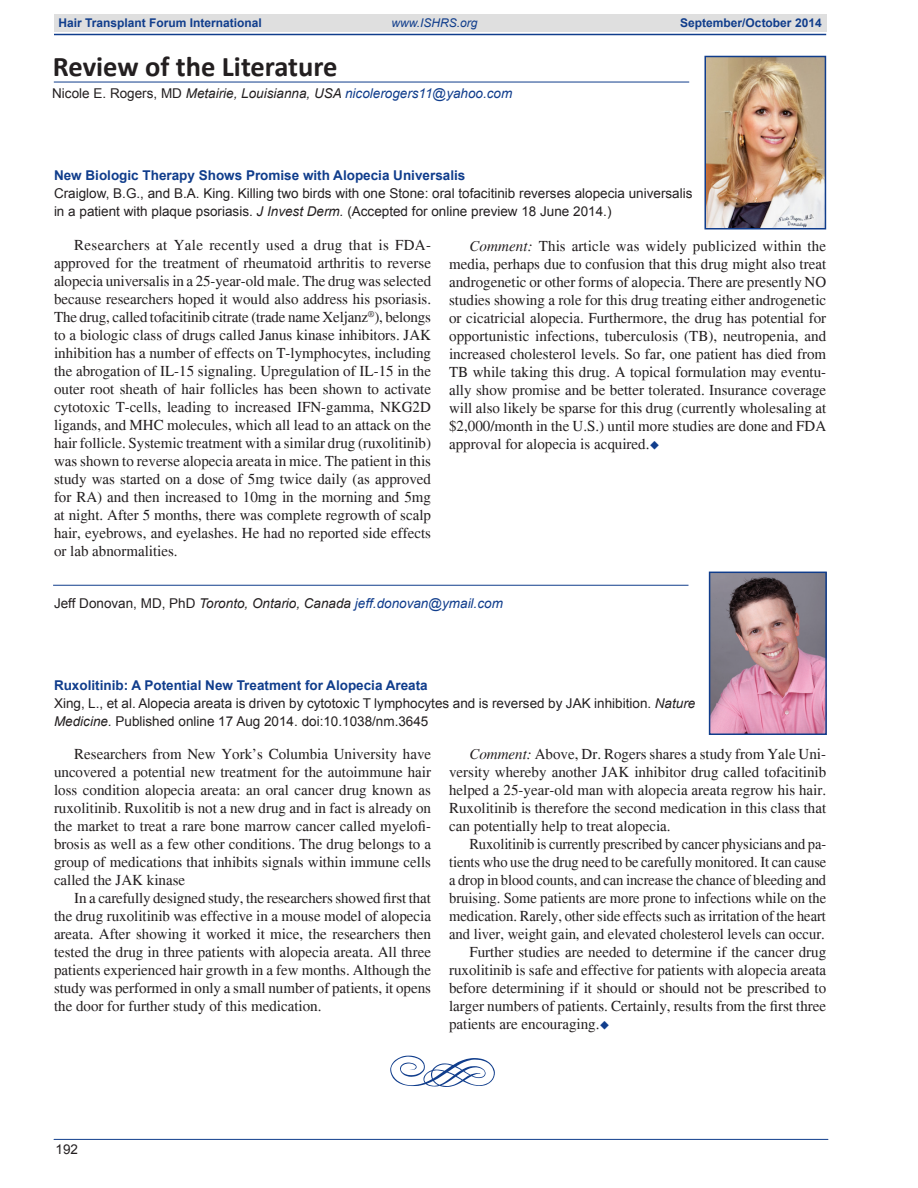
<style>
.page{position:relative;width:918px;height:1188px;background:#fff}
.page>*{position:absolute;margin:0;border:0;box-sizing:border-box;transform-origin:0 0}
.Body_text{font:72px "Nymphette";color:#103d8c}
.t1{font:700 28.5px "Calibri";color:#231f20}
.Body_text-2{font:15px/18px "Times";color:#231f20;text-align:justify}
.Subhead_2{font:13.5px/18px "Arial";color:#231f20}
.Subhead_2-2{font:700 13.5px "Arial";color:#103d8c}
.By-line{font:italic 13.5px "Arial";color:#103d8c}
.By-line-2{font:italic 13.5px "Arial";color:#231f20}
.t2{font:700 12px "Arial";color:#103d8c}
.t3{font:italic 12px "Arial";color:#103d8c}
.s1{font-style:normal;color:#231f20}
.s2{color:#231f20}
.s3{font-style:italic}
.s4{color:#103d8c}
.s5{font-style:normal}
</style>
<div class="page">
<div style="left:54px;top:14px;width:773px;height:18px;background:#dfdfdf"></div>
<hr style="left:54px;top:34px;width:772px;height:1px;background:#103d8c">
<hr style="left:54px;top:1139px;width:774px;height:1px;background:#103d8c">
<hr style="left:54px;top:82px;width:635px;height:1px;background:#103d8c">
<img style="left:707px;top:59px;width:116px;height:168px">
<div style="left:704px;top:56px;width:122px;height:174px;border:2px solid #103d8c"></div>
<img style="left:712px;top:575px;width:112px;height:157px">
<div style="left:709px;top:572px;width:118px;height:163px;border:2px solid #103d8c"></div>
<hr style="left:53px;top:585px;width:636px;height:1px;background:#103d8c">
<p class="t2" style="left:58px;top:15px;width:205px">Hair Transplant Forum International</p>
<p class="t3" style="left:392px;top:15px;width:88px">www.ISHRS.org</p>
<p class="t2" style="left:680px;top:15px;width:143px">September/October 2014</p>
<p class="t1" style="left:53px;top:48px;width:286px">Review of the Literature</p>
<p class="By-line" style="left:52px;top:85px;width:462px"><span class="s1">Nicole E. Rogers, MD</span> <span class="s2">Metairie, Louisianna, USA</span> nicolerogers11@yahoo.com</p>
<p class="Subhead_2-2" style="left:54px;top:167px;width:413px">New Biologic Therapy Shows Promise with Alopecia Universalis</p>
<p class="Subhead_2" style="left:54px;top:185px;width:640px">Craiglow, B.G., and B.A. King. Killing two birds with one Stone: oral tofacitinib reverses alopecia universalis in a patient with plaque psoriasis. <span class="s3">J Invest Derm.</span> (Accepted for online preview 18 June 2014.)</p>
<p class="Body_text-2" style="left:54px;top:236px;width:379px;text-indent:20px">Researchers at Yale recently used a drug that is FDA&shy;approved for the treatment of rheumatoid arthritis to reverse alopecia universalis in a 25-year-old male. The drug was selected because researchers hoped it would also address his psoriasis.<br>The drug, called tofacitinib citrate (trade name Xeljanz<sup>®</sup>), belongs to a biologic class of drugs called Janus kinase inhibitors. JAK inhibition has a number of effects on T-lymphocytes, including the abrogation of IL-15 signaling. Upregulation of IL-15 in the outer root sheath of hair follicles has been shown to activate cytotoxic T-cells, leading to increased IFN-gamma, NKG2D ligands, and MHC molecules, which all lead to an attack on the hair follicle. Systemic treatment with a similar drug (ruxolitinib) was shown to reverse alopecia areata in mice. The patient in this study was started on a dose of 5mg twice daily (as approved for RA) and then increased to 10mg in the morning and 5mg at night. After 5 months, there was complete regrowth of scalp hair, eyebrows, and eyelashes. He had no reported side effects or lab abnormalities.</p>
<p class="Body_text-2" style="left:449px;top:237px;width:379px;text-indent:20px"><span class="s3">Comment:</span> This article was widely publicized within the media, perhaps due to confusion that this drug might also treat androgenetic or other forms of alopecia. There are presently NO studies showing a role for this drug treating either androgenetic or cicatricial alopecia. Furthermore, the drug has potential for opportunistic infections, tuberculosis (TB), neutropenia, and increased cholesterol levels. So far, one patient has died from TB while taking this drug. A topical formulation may eventu&shy;ally show promise and be better tolerated. Insurance coverage will also likely be sparse for this drug (currently wholesaling at $2,000/month in the U.S.) until more studies are done and FDA approval for alopecia is acquired.<span class="s4">◆</span></p>
<p class="By-line-2" style="left:54px;top:594px;width:450px"><span class="s5">Jeff Donovan, MD, PhD</span> Toronto, Ontario, Canada <span class="s4">jeff.donovan@ymail.com</span></p>
<p class="Subhead_2-2" style="left:54px;top:676px;width:375px">Ruxolitinib: A Potential New Treatment for Alopecia Areata</p>
<p class="Subhead_2" style="left:54px;top:694px;width:643px">Xing, L., et al. Alopecia areata is driven by cytotoxic T lymphocytes and is reversed by JAK inhibition. <span class="s3">Nature<br>Medicine.</span> Published online 17 Aug 2014. doi:10.1038/nm.3645</p>
<p class="Body_text-2" style="left:54px;top:745px;width:379px;text-indent:20px">Researchers from New York’s Columbia University have uncovered a potential new treatment for the autoimmune hair loss condition alopecia areata: an oral cancer drug known as ruxolitinib. Ruxolitib is not a new drug and in fact is already on the market to treat a rare bone marrow cancer called myelofi&shy;brosis as well as a few other conditions. The drug belongs to a group of medications that inhibits signals within immune cells called the JAK kinase</p>
<p class="Body_text-2" style="left:54px;top:889px;width:379px;text-indent:20px">In a carefully designed study, the researchers showed first that the drug ruxolitinib was effective in a mouse model of alopecia areata. After showing it worked it mice, the researchers then tested the drug in three patients with alopecia areata. All three patients experienced hair growth in a few months. Although the study was performed in only a small number of patients, it opens the door for further study of this medication.</p>
<p class="Body_text-2" style="left:449px;top:745px;width:379px;text-indent:20px"><span class="s3">Comment:</span> Above, Dr. Rogers shares a study from Yale Uni&shy;versity whereby another JAK inhibitor drug called tofacitinib helped a 25-year-old man with alopecia areata regrow his hair.<br>Ruxolitinib is therefore the second medication in this class that can potentially help to treat alopecia.</p>
<p class="Body_text-2" style="left:449px;top:835px;width:379px;text-indent:20px">Ruxolitinib is currently prescribed by cancer physicians and pa&shy;tients who use the drug need to be carefully monitored. It can cause a drop in blood counts, and can increase the chance of bleeding and bruising. Some patients are more prone to infections while on the medication. Rarely, other side effects such as irritation of the heart and liver, weight gain, and elevated cholesterol levels can occur.</p>
<p class="Body_text-2" style="left:449px;top:943px;width:379px;text-indent:20px">Further studies are needed to determine if the cancer drug ruxolitinib is safe and effective for patients with alopecia areata before determining if it should or should not be prescribed to larger numbers of patients. Certainly, results from the first three patients are encouraging.<span class="s4">◆</span></p>
<p class="Subhead_2" style="left:56px;top:1140px;width:24px">192</p>
<p class="Body_text" style="left:388px;top:1031px;width:110px">e</p>
</div>
